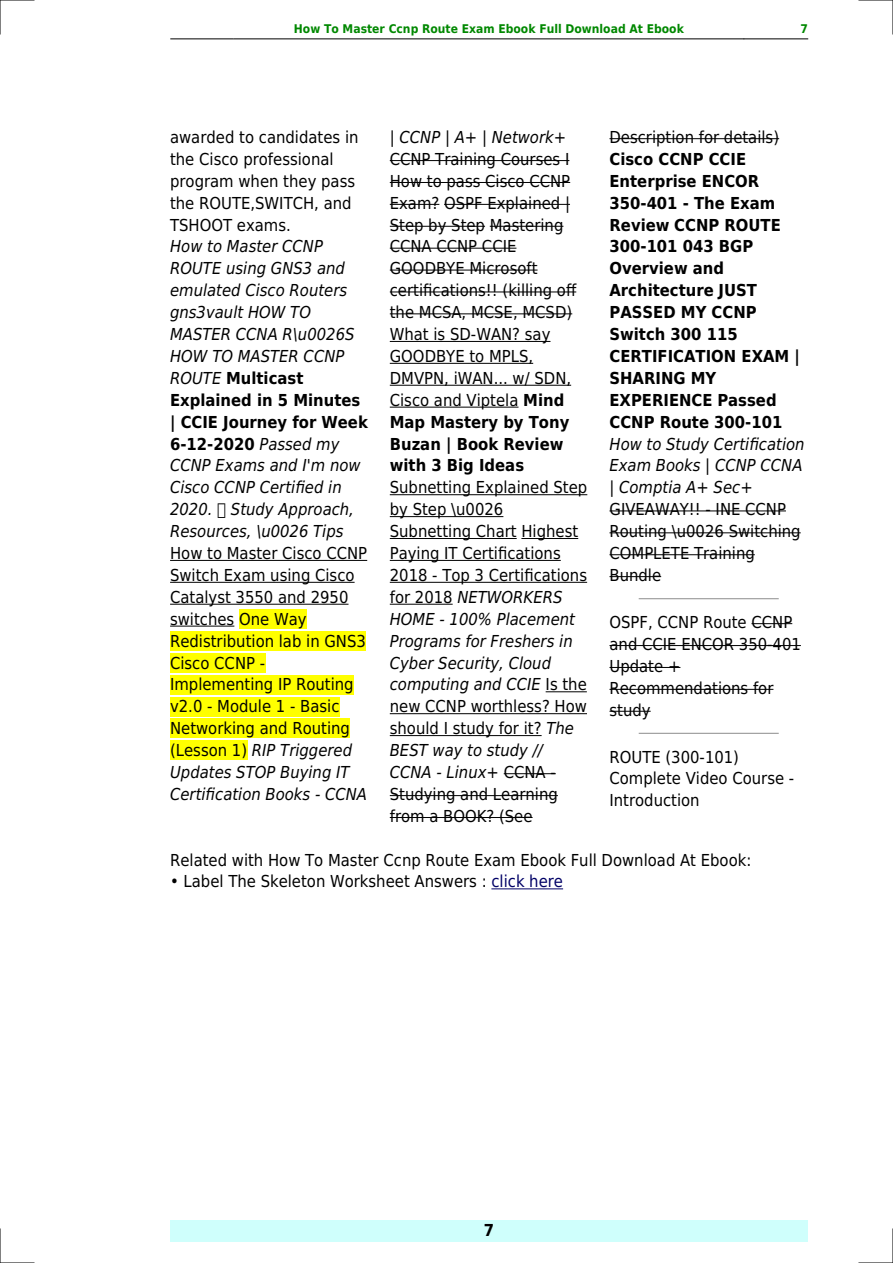
<style>
.page{position:relative;width:893px;height:1263px;background:#fff}
.page>*{position:absolute;margin:0;border:0;box-sizing:border-box;transform-origin:0 0}
.t1{font:16.5px/21.9px "DejaVu Sans Condensed";color:#000}
.t2{font:italic 16.5px/21.9px "DejaVu Sans Condensed";color:#000}
.t3{font:700 16.5px/21.9px "DejaVu Sans Condensed";color:#000}
.t4{font:700 12px "DejaVu Sans Condensed";color:#080}
.s1{font-weight:700;font-style:normal}
.s2{font-style:italic}
.s3{font-weight:700}
.s4{color:#006}
</style>
<div class="page">
<hr style="left:170px;top:39px;width:64px;height:1px;background:#000">
<hr style="left:234px;top:39px;width:510px;height:1px;background:#000">
<hr style="left:744px;top:39px;width:64px;height:1px;background:#000">
<div style="left:170px;top:1220px;width:638px;height:22px;background:#cffffc"></div>
<hr style="left:170px;top:560px;width:197px;height:1px;background:#000">
<hr style="left:170px;top:582px;width:185px;height:1px;background:#000">
<hr style="left:170px;top:604px;width:178px;height:1px;background:#000">
<hr style="left:170px;top:626px;width:64px;height:1px;background:#000">
<div style="left:239px;top:609px;width:68px;height:20px;background:#ff0"></div>
<div style="left:170px;top:631px;width:196px;height:19px;background:#ff0"></div>
<div style="left:170px;top:653px;width:95px;height:19px;background:#ff0"></div>
<div style="left:170px;top:675px;width:184px;height:19px;background:#ff0"></div>
<div style="left:170px;top:697px;width:169px;height:19px;background:#ff0"></div>
<div style="left:170px;top:719px;width:180px;height:19px;background:#ff0"></div>
<div style="left:170px;top:741px;width:77px;height:19px;background:#ff0"></div>
<hr style="left:390px;top:160px;width:179px;height:1px;background:#000">
<hr style="left:390px;top:182px;width:180px;height:1px;background:#000">
<hr style="left:390px;top:204px;width:49px;height:1px;background:#000">
<hr style="left:444px;top:204px;width:126px;height:1px;background:#000">
<hr style="left:390px;top:226px;width:95px;height:1px;background:#000">
<hr style="left:490px;top:226px;width:73px;height:1px;background:#000">
<hr style="left:390px;top:248px;width:126px;height:1px;background:#000">
<hr style="left:390px;top:270px;width:148px;height:1px;background:#000">
<hr style="left:390px;top:292px;width:186px;height:1px;background:#000">
<hr style="left:390px;top:313px;width:182px;height:1px;background:#000">
<hr style="left:390px;top:341px;width:160px;height:1px;background:#000">
<hr style="left:390px;top:363px;width:143px;height:1px;background:#000">
<hr style="left:390px;top:385px;width:181px;height:1px;background:#000">
<hr style="left:390px;top:407px;width:128px;height:1px;background:#000">
<hr style="left:390px;top:494px;width:197px;height:1px;background:#000">
<hr style="left:390px;top:516px;width:113px;height:1px;background:#000">
<hr style="left:390px;top:538px;width:127px;height:1px;background:#000">
<hr style="left:521px;top:538px;width:57px;height:1px;background:#000">
<hr style="left:390px;top:560px;width:171px;height:1px;background:#000">
<hr style="left:390px;top:582px;width:197px;height:1px;background:#000">
<hr style="left:390px;top:604px;width:63px;height:1px;background:#000">
<hr style="left:546px;top:691px;width:41px;height:1px;background:#000">
<hr style="left:390px;top:713px;width:197px;height:1px;background:#000">
<hr style="left:390px;top:735px;width:152px;height:1px;background:#000">
<hr style="left:504px;top:773px;width:52px;height:1px;background:#000">
<hr style="left:390px;top:795px;width:168px;height:1px;background:#000">
<hr style="left:390px;top:817px;width:143px;height:1px;background:#000">
<hr style="left:609px;top:138px;width:170px;height:1px;background:#000">
<hr style="left:609px;top:510px;width:177px;height:1px;background:#000">
<hr style="left:609px;top:532px;width:192px;height:1px;background:#000">
<hr style="left:609px;top:554px;width:146px;height:1px;background:#000">
<hr style="left:609px;top:576px;width:52px;height:1px;background:#000">
<hr style="left:639px;top:598px;width:139px;height:1px;background:#999">
<hr style="left:751px;top:623px;width:41px;height:1px;background:#000">
<hr style="left:609px;top:645px;width:192px;height:1px;background:#000">
<hr style="left:609px;top:667px;width:71px;height:1px;background:#000">
<hr style="left:609px;top:689px;width:164px;height:1px;background:#000">
<hr style="left:609px;top:711px;width:42px;height:1px;background:#000">
<hr style="left:639px;top:733px;width:139px;height:1px;background:#999">
<hr style="left:491px;top:888px;width:72px;height:1px;background:#006">
<hr style="left:0;top:0;width:34px;height:1px;background:#000">
<hr style="left:859px;top:0;width:34px;height:1px;background:#000">
<hr style="left:0;top:1262px;width:34px;height:1px;background:#000">
<hr style="left:859px;top:1262px;width:34px;height:1px;background:#000">
<hr style="left:0;top:0;width:1px;height:34px;background:#000">
<hr style="left:0;top:1229px;width:1px;height:34px;background:#000">
<hr style="left:892px;top:0;width:1px;height:34px;background:#000">
<hr style="left:892px;top:1229px;width:1px;height:34px;background:#000">
<p class="t4" style="left:294px;top:21px;width:391px">How To Master Ccnp Route Exam Ebook Full Download At Ebook</p>
<p class="t4" style="left:800px;top:21px;width:9px">7</p>
<p class="t1" style="left:170px;top:126px;width:190px">awarded to candidates in the Cisco professional program when they pass the ROUTE,SWITCH, and<br>TSHOOT exams.</p>
<p class="t2" style="left:170px;top:236px;width:199px">How to Master CCNP<br>ROUTE using GNS3 and emulated Cisco Routers gns3vault HOW TO<br>MASTER CCNA R\u0026S<br>HOW TO MASTER CCNP<br>ROUTE <span class="s1">Multicast<br>Explained in 5 Minutes | CCIE Journey for Week<br>6-12-2020</span> Passed my<br>CCNP Exams and I'm now<br>Cisco CCNP Certified in<br>2020. Study Approach,<br>Resources, \u0026 Tips</p>
<p class="t1" style="left:170px;top:542px;width:199px">How to Master Cisco CCNP<br>Switch Exam using Cisco<br>Catalyst 3550 and 2950 switches One Way<br>Redistribution lab in GNS3<br>Cisco CCNP -<br>Implementing IP Routing v2.0 - Module 1 - Basic<br>Networking and Routing (Lesson 1) <span class="s2">RIP Triggered<br>Updates STOP Buying IT<br>Certification Books - CCNA</span></p>
<p class="t2" style="left:390px;top:126px;width:178px">| CCNP | A+ | Network+</p>
<p class="t1" style="left:390px;top:148px;width:188px">CCNP Training Courses I<br>How to pass Cisco CCNP<br>Exam? OSPF Explained |<br>Step by Step Mastering<br>CCNA CCNP CCIE<br>GOODBYE Microsoft certifications!! (killing off the MCSA, MCSE, MCSD)<br>What is SD-WAN? say<br>GOODBYE to MPLS,<br>DMVPN, iWAN... w/ SDN,<br>Cisco and Viptela <span class="s3">Mind<br>Map Mastery by Tony<br>Buzan | Book Review with 3 Big Ideas</span></p>
<p class="t1" style="left:390px;top:477px;width:199px">Subnetting Explained Step by Step \u0026<br>Subnetting Chart Highest<br>Paying IT Certifications<br>2018 - Top 3 Certifications for 2018 <span class="s2">NETWORKERS<br>HOME - 100% Placement<br>Programs for Freshers in<br>Cyber Security, Cloud computing and CCIE</span> Is the new CCNP worthless? How should I study for it? <span class="s2">The<br>BEST way to study //<br>CCNA - Linux+</span> CCNA -<br>Studying and Learning from a BOOK? (See</p>
<p class="t1" style="left:609px;top:126px;width:171px">Description for details)</p>
<p class="t3" style="left:609px;top:148px;width:192px">Cisco CCNP CCIE<br>Enterprise ENCOR<br>350-401 - The Exam<br>Review CCNP ROUTE<br>300-101 043 BGP<br>Overview and<br>Architecture JUST<br>PASSED MY CCNP<br>Switch 300 115<br>CERTIFICATION EXAM |<br>SHARING MY<br>EXPERIENCE Passed<br>CCNP Route 300-101</p>
<p class="t2" style="left:609px;top:433px;width:197px">How to Study Certification<br>Exam Books | CCNP CCNA | Comptia A+ Sec+</p>
<p class="t1" style="left:609px;top:498px;width:193px">GIVEAWAY!! - INE CCNP<br>Routing \u0026 Switching<br>COMPLETE Training<br>Bundle</p>
<p class="t1" style="left:609px;top:611px;width:193px">OSPF, CCNP Route CCNP and CCIE ENCOR 350-401<br>Update +<br>Recommendations for study</p>
<p class="t1" style="left:609px;top:746px;width:186px">ROUTE (300-101)<br>Complete Video Course -<br>Introduction</p>
<p class="t1" style="left:184px;top:849px;width:569px;text-indent:-13px">Related with How To Master Ccnp Route Exam Ebook Full Download At Ebook:<br>Label The Skeleton Worksheet Answers : <span class="s4">click here</span></p>
<p class="t3" style="left:484px;top:1220px;width:12px">7</p>
</div>
